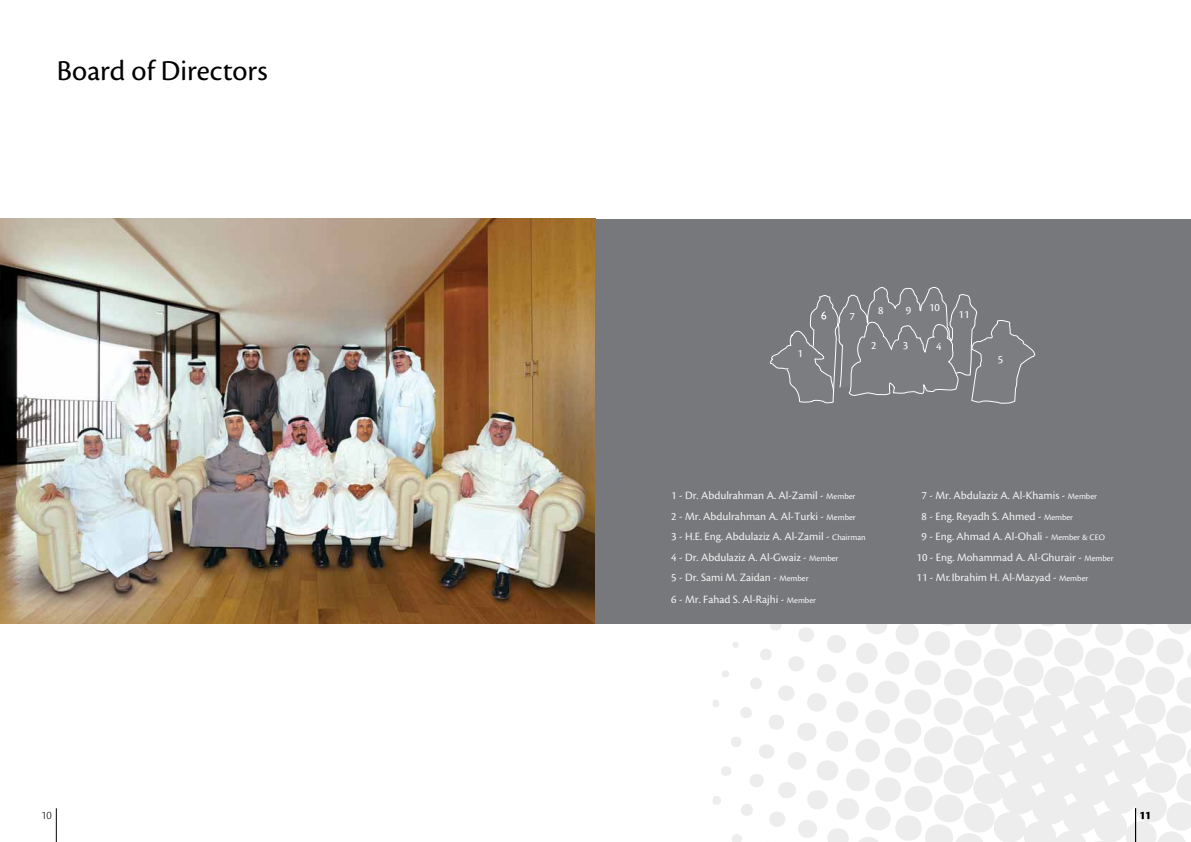
<style>
.page{position:relative;width:1191px;height:842px;background:#fff}
.page>*{position:absolute;margin:0;border:0;box-sizing:border-box;transform-origin:0 0}
.t1{font:30px "Cronos Pro";color:#000}
.t2{font:300 12px "Cronos Pro";color:#000}
.t3{font:600 12px "Cronos Pro";color:#000}
.t4{font:11.7px/20.5px "Cronos Pro";color:#f3f3f3}
.t5{font:11.7px "Cronos Pro";color:#fff}
.s1{font-size:8.8px;color:#f7f8f8}
</style>
<div class="page">
<svg style="left:954px;top:665px;width:231px;height:177px;fill:#ededee"></svg>
<div style="left:1135px;top:695px;width:30px;height:29px;background:#ededee;border-radius:50%"></div>
<svg style="left:1013px;top:657px;width:31px;height:29px"></svg>
<div style="left:973px;top:677px;width:30px;height:29px;background:#ededee;border-radius:50%"></div>
<div style="left:1084px;top:647px;width:30px;height:29px;background:#ededee;border-radius:50%"></div>
<div style="left:1115px;top:657px;width:29px;height:28px;background:#ededee;border-radius:50%"></div>
<div style="left:1054px;top:638px;width:29px;height:28px;background:#ededee;border-radius:50%"></div>
<svg style="left:1156px;top:743px;width:35px;height:99px"></svg>
<div style="left:983px;top:649px;width:29px;height:27px;background:#ededee;border-radius:50%"></div>
<div style="left:923px;top:726px;width:30px;height:28px;background:#ededee;border-radius:50%"></div>
<div style="left:933px;top:698px;width:29px;height:27px;background:#ededee;border-radius:50%"></div>
<div style="left:1024px;top:629px;width:29px;height:27px;background:#ededee;border-radius:50%"></div>
<div style="left:1095px;top:619px;width:28px;height:27px;background:#ededee;border-radius:50%"></div>
<div style="left:1125px;top:629px;width:28px;height:26px;background:#ededee;border-radius:50%"></div>
<div style="left:1065px;top:610px;width:27px;height:26px;background:#ededee;border-radius:50%"></div>
<div style="left:994px;top:620px;width:28px;height:26px;background:#ededee;border-radius:50%"></div>
<div style="left:1156px;top:638px;width:27px;height:26px;background:#ededee;border-radius:50%"></div>
<div style="left:894px;top:718px;width:27px;height:26px;background:#ededee;border-radius:50%"></div>
<svg style="left:1035px;top:600px;width:26px;height:26px"></svg>
<div style="left:884px;top:747px;width:27px;height:26px;background:#ededee;border-radius:50%"></div>
<svg style="left:1145px;top:648px;width:46px;height:85px"></svg>
<div style="left:964px;top:611px;width:27px;height:25px;background:#ededee;border-radius:12px"></div>
<div style="left:1136px;top:600px;width:26px;height:25px;background:#77787b;border-radius:50%"></div>
<svg style="left:903px;top:631px;width:79px;height:84px"></svg>
<svg style="left:1166px;top:623px;width:25px;height:11px"></svg>
<div style="left:865px;top:710px;width:25px;height:23px;background:#ededee;border-radius:50%"></div>
<div style="left:875px;top:681px;width:24px;height:23px;background:#ededee;border-radius:50%"></div>
<div style="left:855px;top:739px;width:25px;height:23px;background:#ededee;border-radius:50%"></div>
<svg style="left:935px;top:603px;width:24px;height:23px"></svg>
<div style="left:885px;top:651px;width:24px;height:23px;background:#ededee;border-radius:50%"></div>
<div style="left:846px;top:768px;width:23px;height:23px;background:#ededee;border-radius:11px"></div>
<svg style="left:855px;top:756px;width:139px;height:86px"></svg>
<div style="left:895px;top:623px;width:24px;height:22px;background:#ededee;border-radius:50%"></div>
<div style="left:836px;top:798px;width:23px;height:22px;background:#ededee;border-radius:50%"></div>
<div style="left:836px;top:701px;width:22px;height:21px;background:#ededee;border-radius:50%"></div>
<div style="left:826px;top:731px;width:22px;height:21px;background:#ededee;border-radius:50%"></div>
<svg style="left:846px;top:672px;width:22px;height:21px"></svg>
<div style="left:856px;top:643px;width:21px;height:21px;background:#ededee;border-radius:50%"></div>
<div style="left:816px;top:760px;width:22px;height:20px;background:#ededee;border-radius:50%"></div>
<svg style="left:827px;top:828px;width:21px;height:14px"></svg>
<svg style="left:864px;top:623px;width:25px;height:11px"></svg>
<svg style="left:807px;top:790px;width:21px;height:19px"></svg>
<svg style="left:807px;top:693px;width:19px;height:19px"></svg>
<div style="left:817px;top:664px;width:19px;height:18px;background:#ededee;border-radius:50%"></div>
<svg style="left:797px;top:723px;width:19px;height:18px"></svg>
<div style="left:798px;top:820px;width:19px;height:18px;background:#ededee;border-radius:50%"></div>
<div style="left:827px;top:635px;width:19px;height:18px;background:#ededee;border-radius:50%"></div>
<div style="left:787px;top:752px;width:19px;height:18px;background:#ededee;border-radius:50%"></div>
<svg style="left:778px;top:782px;width:18px;height:16px"></svg>
<div style="left:778px;top:685px;width:16px;height:16px;background:#ededee;border-radius:50%"></div>
<div style="left:788px;top:656px;width:16px;height:15px;background:#ededee;border-radius:50%"></div>
<div style="left:769px;top:812px;width:16px;height:15px;background:#ededee;border-radius:50%"></div>
<div style="left:768px;top:714px;width:16px;height:16px;background:#ededee;border-radius:50%"></div>
<div style="left:798px;top:627px;width:16px;height:15px;background:#ededee;border-radius:50%"></div>
<div style="left:759px;top:744px;width:15px;height:15px;background:#ededee;border-radius:50%"></div>
<div style="left:749px;top:774px;width:15px;height:13px;background:#ededee;border-radius:50%"></div>
<svg style="left:741px;top:804px;width:12px;height:12px"></svg>
<div style="left:750px;top:678px;width:12px;height:11px;background:#ededee;border-radius:50%"></div>
<div style="left:760px;top:649px;width:11px;height:11px;background:#ededee;border-radius:50%"></div>
<svg style="left:740px;top:707px;width:12px;height:11px"></svg>
<div style="left:770px;top:619px;width:11px;height:12px;background:#ededee;border-radius:50%"></div>
<div style="left:731px;top:736px;width:10px;height:11px;background:#ededee;border-radius:50%"></div>
<div style="left:721px;top:766px;width:10px;height:10px;background:#ededee;border-radius:50%"></div>
<svg style="left:732px;top:834px;width:10px;height:8px"></svg>
<svg style="left:713px;top:796px;width:8px;height:9px"></svg>
<svg style="left:713px;top:699px;width:6px;height:8px"></svg>
<div style="left:722px;top:670px;width:7px;height:7px;background:#ededee;border-radius:50%"></div>
<svg style="left:732px;top:642px;width:6px;height:6px"></svg>
<img style="left:0;top:219px;width:595px;height:404px">
<div style="left:595px;top:219px;width:596px;height:404px;background:#77787b"></div>
<svg style="left:770px;top:286px;width:266px;height:118px"></svg>
<hr style="left:56px;top:808px;width:1px;height:34px;background:#000">
<hr style="left:1135px;top:808px;width:1px;height:34px;background:#000">
<h1 class="t1" style="left:57px;top:54px;width:212px">Board of Directors</h1>
<p class="t5" style="left:797px;top:346px;width:7px">1</p>
<p class="t5" style="left:878px;top:304px;width:7px">8</p>
<p class="t5" style="left:906px;top:304px;width:7px">9</p>
<p class="t5" style="left:929px;top:301px;width:12px">10</p>
<p class="t5" style="left:936px;top:340px;width:7px">4</p>
<p class="t5" style="left:849px;top:309px;width:7px">7</p>
<p class="t5" style="left:958px;top:307px;width:12px">11</p>
<p class="t5" style="left:871px;top:338px;width:7px">2</p>
<p class="t5" style="left:903px;top:338px;width:7px">3</p>
<p class="t5" style="left:998px;top:353px;width:7px">5</p>
<p class="t4" style="left:671px;top:485px;width:196px">1 - Dr. Abdulrahman A. Al-Zamil - <span class="s1">Member<br></span>2 - Mr. Abdulrahman A. Al-Turki - <span class="s1">Member<br></span>3 - H.E. Eng. Abdulaziz A. Al-Zamil - <span class="s1">Chairman </span>4 - Dr. Abdulaziz A. Al-Gwaiz - <span class="s1">Member<br></span>5 - Dr. Sami M. Zaidan - <span class="s1">Member</span></p>
<p class="t4" style="left:671px;top:589px;width:146px">6 - Mr. Fahad S. Al-Rajhi - <span class="s1">Member</span></p>
<p class="t4" style="left:921px;top:485px;width:177px">7 - Mr. Abdulaziz A. Al-Khamis - <span class="s1">Member</span></p>
<p class="t4" style="left:916px;top:526px;width:198px;text-indent:5px">9 - Eng. Ahmad A. Al-Ohali - <span class="s1">Member &amp; CEO<br></span>10 - Eng. Mohammad A. Al-Ghurair - <span class="s1">Member<br></span>11 - Mr. Ibrahim H. Al-Mazyad - <span class="s1">Member</span></p>
<p class="t4" style="left:921px;top:506px;width:153px">8 - Eng. Reyadh S. Ahmed - <span class="s1">Member</span></p>
<p class="t2" style="left:41px;top:808px;width:12px">10</p>
<p class="t3" style="left:1139px;top:808px;width:13px">11</p>
</div>
